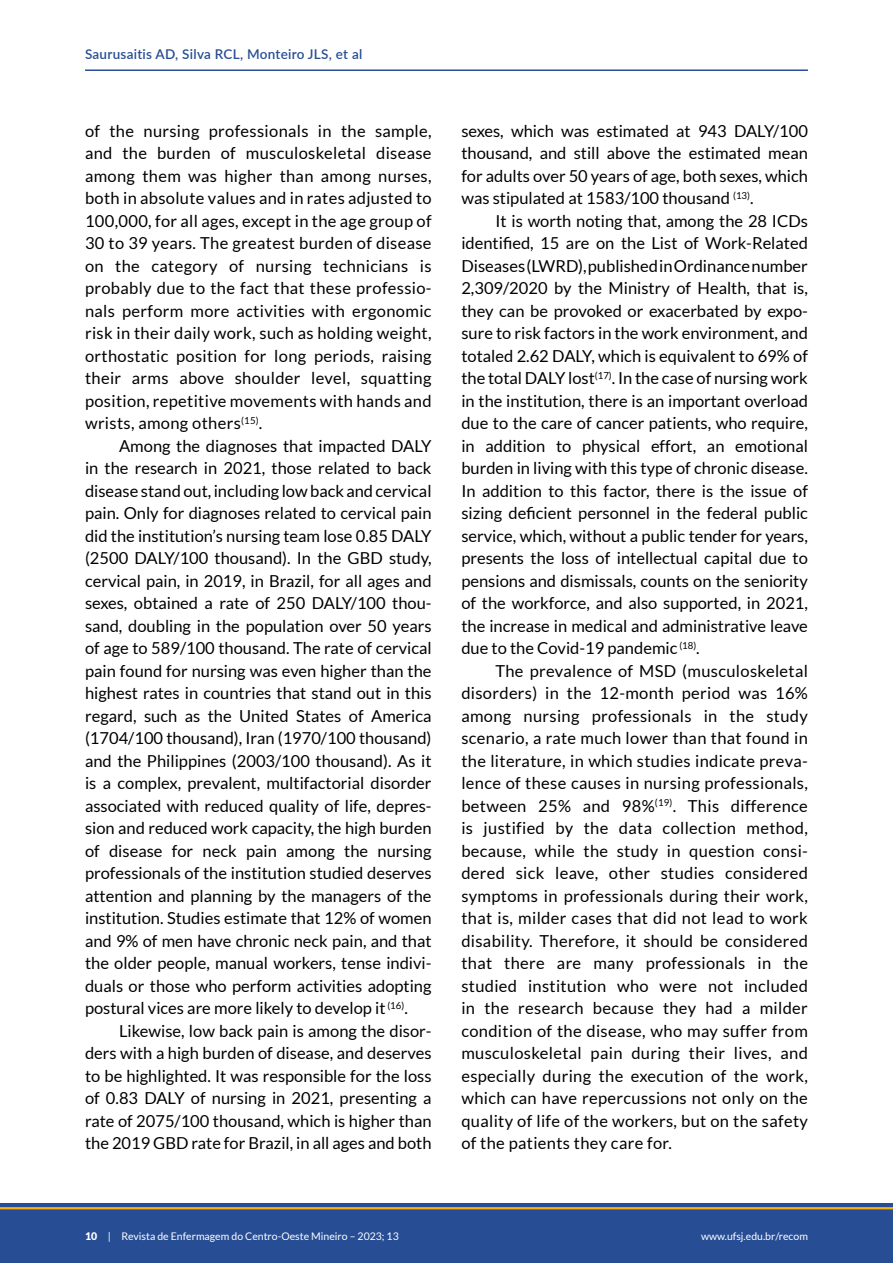
<style>
.page{position:relative;width:893px;height:1263px;background:#fff}
.page>*{position:absolute;margin:0;border:0;box-sizing:border-box;transform-origin:0 0}
.t1{font:16.5px/22.5px "Lato";color:#000;text-align:justify}
.t2{font:600 13.5px "Lato";letter-spacing:.02em;color:#274d95}
.t3{font:10.5px "Lato";color:#fff}
.s1{font-weight:900}
</style>
<div class="page">
<div style="left:0;top:1203px;width:893px;height:60px;background:#274d95"></div>
<hr style="left:0;top:1207px;width:893px;height:2px;background:#ffb011">
<hr style="left:85px;top:69px;width:723px;height:2px;background:#274d95">
<p class="t2" style="left:85px;top:44px;width:279px">Saurusaitis AD, Silva RCL, Monteiro JLS, et al</p>
<p class="t1" style="left:85px;top:119px;width:348px">of the nursing professionals in the sample, and the burden of musculoskeletal disease among them was higher than among nurses, both in absolute values and in rates adjusted to 100,000, for all ages, except in the age group of 30 to 39 years. The greatest burden of disease on the category of nursing technicians is probably due to the fact that these professio&shy;nals perform more activities with ergonomic risk in their daily work, such as holding weight, orthostatic position for long periods, raising their arms above shoulder level, squatting position, repetitive movements with hands and wrists, among others<sup>(15)</sup>.</p>
<p class="t1" style="left:85px;top:434px;width:348px;text-indent:34px">Among the diagnoses that impacted DALY in the research in 2021, those related to back disease stand out, including low back and cervical pain. Only for diagnoses related to cervical pain did the institution’s nursing team lose 0.85 DALY (2500 DALY/100 thousand). In the GBD study, cervical pain, in 2019, in Brazil, for all ages and sexes, obtained a rate of 250 DALY/100 thou&shy;sand, doubling in the population over 50 years of age to 589/100 thousand. The rate of cervical pain found for nursing was even higher than the highest rates in countries that stand out in this regard, such as the United States of America (1704/100 thousand), Iran (1970/100 thousand) and the Philippines (2003/100 thousand). As it is a complex, prevalent, multifactorial disorder associated with reduced quality of life, depres&shy;sion and reduced work capacity, the high burden of disease for neck pain among the nursing professionals of the institution studied deserves attention and planning by the managers of the institution. Studies estimate that 12% of women and 9% of men have chronic neck pain, and that the older people, manual workers, tense indivi&shy;duals or those who perform activities adopting postural vices are more likely to develop it <sup>(16)</sup>.</p>
<p class="t1" style="left:85px;top:1019px;width:348px;text-indent:34px">Likewise, low back pain is among the disor&shy;ders with a high burden of disease, and deserves to be highlighted. It was responsible for the loss of 0.83 DALY of nursing in 2021, presenting a rate of 2075/100 thousand, which is higher than the 2019 GBD rate for Brazil, in all ages and both</p>
<p class="t1" style="left:461px;top:119px;width:348px">sexes, which was estimated at 943 DALY/100 thousand, and still above the estimated mean for adults over 50 years of age, both sexes, which was stipulated at 1583/100 thousand <sup>(13)</sup>.</p>
<p class="t1" style="left:461px;top:209px;width:348px;text-indent:34px">It is worth noting that, among the 28 ICDs identified, 15 are on the List of Work-Related Diseases (LWRD), published in Ordinance number 2,309/2020 by the Ministry of Health, that is, they can be provoked or exacerbated by expo&shy;sure to risk factors in the work environment, and totaled 2.62 DALY, which is equivalent to 69% of the total DALY lost<sup>(17)</sup>. In the case of nursing work in the institution, there is an important overload due to the care of cancer patients, who require, in addition to physical effort, an emotional burden in living with this type of chronic disease.<br>In addition to this factor, there is the issue of sizing deficient personnel in the federal public service, which, without a public tender for years, presents the loss of intellectual capital due to pensions and dismissals, counts on the seniority of the workforce, and also supported, in 2021, the increase in medical and administrative leave due to the Covid-19 pandemic <sup>(18)</sup>.</p>
<p class="t1" style="left:461px;top:659px;width:348px;text-indent:34px">The prevalence of MSD (musculoskeletal disorders) in the 12-month period was 16% among nursing professionals in the study scenario, a rate much lower than that found in the literature, in which studies indicate preva&shy;lence of these causes in nursing professionals, between 25% and 98%<sup>(19)</sup>. This difference is justified by the data collection method, because, while the study in question consi&shy;dered sick leave, other studies considered symptoms in professionals during their work, that is, milder cases that did not lead to work disability. Therefore, it should be considered that there are many professionals in the studied institution who were not included in the research because they had a milder condition of the disease, who may suffer from musculoskeletal pain during their lives, and especially during the execution of the work, which can have repercussions not only on the quality of life of the workers, but on the safety of the patients they care for.</p>
<p class="t3" style="left:85px;top:1230px;width:315px"><span class="s1">10</span> | Revista de Enfermagem do Centro-Oeste Mineiro – 2023; 13</p>
<p class="t3" style="left:701px;top:1230px;width:108px">www.ufsj.edu.br/recom</p>
</div>
